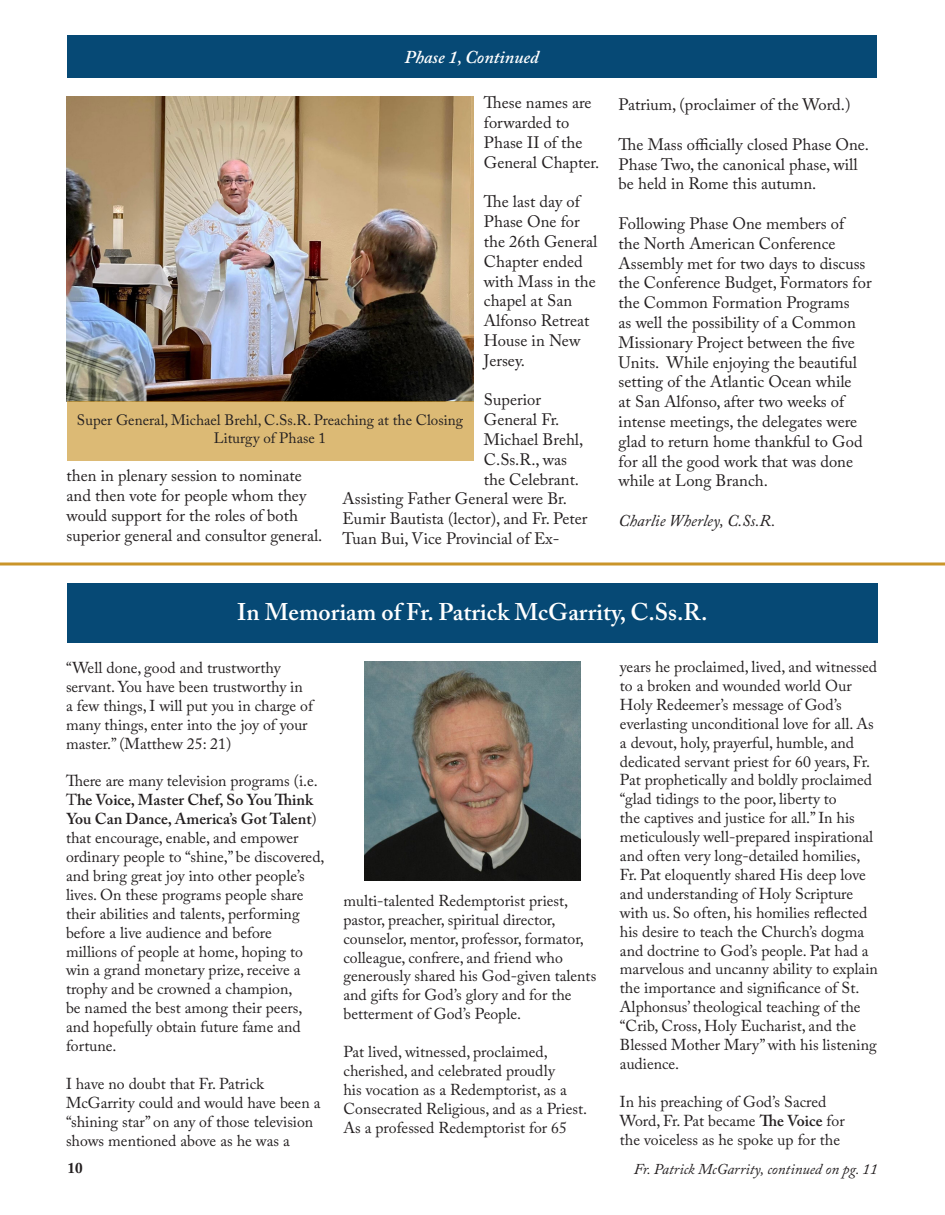
<style>
.page{position:relative;width:945px;height:1215px;background:#fff}
.page>*{position:absolute;margin:0;border:0;box-sizing:border-box;transform-origin:0 0}
.t1{font:600 24px "Adobe Caslon Pro";color:#fff}
.t2{font:italic 600 18px "Adobe Caslon Pro";color:#fff}
.Paragraph_Style_2{font:16.5px/19.8px "Adobe Caslon Pro";color:#231f20}
.Paragraph_Style_2-2{font:italic 16.5px "Adobe Caslon Pro";color:#231f20}
.Paragraph_Style_2-3{font:15.75px/18.9px "Adobe Caslon Pro";color:#231f20}
.t3{font:15px/18px "Adobe Caslon Pro";color:#231f20;text-align:center}
.Paragraph_Style_1{font:italic 15px "Adobe Caslon Pro";color:#231f20}
.t4{font:700 15px "Adobe Caslon Pro";color:#231f20}
.s1{font-weight:600}
</style>
<div class="page">
<div style="left:67px;top:35px;width:810px;height:42px;background:#064975"></div>
<img style="left:67px;top:96px;width:406px;height:305px">
<div style="left:67px;top:401px;width:406px;height:59px;background:#dcba75"></div>
<svg style="left:0;top:562px;width:945px;height:4px;background:#d7af5f"></svg>
<div style="left:67px;top:584px;width:811px;height:59px;background:#064975"></div>
<img style="left:364px;top:662px;width:216px;height:219px">
<p class="t2" style="left:404px;top:46px;width:136px">Phase 1, Continued</p>
<p class="Paragraph_Style_2" style="left:484px;top:93px;width:117px">These names are forwarded to<br>Phase II of the<br>General Chapter.</p>
<p class="Paragraph_Style_2" style="left:484px;top:192px;width:115px">The last day of<br>Phase One for the 26th General<br>Chapter ended with Mass in the chapel at San<br>Alfonso Retreat<br>House in New<br>Jersey.</p>
<p class="Paragraph_Style_2" style="left:484px;top:390px;width:59px">Superior</p>
<p class="Paragraph_Style_2" style="left:484px;top:410px;width:77px">General Fr.</p>
<p class="Paragraph_Style_2" style="left:484px;top:429px;width:101px">Michael Brehl,</p>
<p class="Paragraph_Style_2" style="left:484px;top:449px;width:85px">C.Ss.R., was</p>
<p class="Paragraph_Style_2" style="left:484px;top:469px;width:97px">the Celebrant.</p>
<p class="Paragraph_Style_2" style="left:343px;top:489px;width:226px">Assisting Father General were Br.</p>
<p class="Paragraph_Style_2" style="left:343px;top:509px;width:246px">Eumir Bautista (lector), and Fr. Peter</p>
<p class="Paragraph_Style_2" style="left:343px;top:528px;width:218px">Tuan Bui, Vice Provincial of Ex-</p>
<p class="t3" style="left:77px;top:411px;width:388px">Super General, Michael Brehl, C.Ss.R. Preaching at the Closing<br>Liturgy of Phase 1</p>
<p class="Paragraph_Style_2" style="left:67px;top:466px;width:257px">then in plenary session to nominate and then vote for people whom they would support for the roles of both superior general and consultor general.</p>
<p class="Paragraph_Style_2" style="left:619px;top:95px;width:233px">Patrium, (proclaimer of the Word.)</p>
<p class="Paragraph_Style_2" style="left:619px;top:134px;width:252px">The Mass officially closed Phase One.<br>Phase Two, the canonical phase, will be held in Rome this autumn.</p>
<p class="Paragraph_Style_2" style="left:619px;top:213px;width:255px">Following Phase One members of<br>the North American Conference Assembly met for two days to discuss the Conference Budget, Formators for the Common Formation Programs<br>as well the possibility of a Common Missionary Project between the five Units. While enjoying the beautiful setting of the Atlantic Ocean while<br>at San Alfonso, after two weeks of intense meetings, the delegates were glad to return home thankful to God for all the good work that was done while at Long Branch.</p>
<p class="Paragraph_Style_2-2" style="left:619px;top:511px;width:158px">Charlie Wherley, C.Ss.R.</p>
<p class="t1" style="left:237px;top:597px;width:472px">In Memoriam of Fr. Patrick McGarrity, C.Ss.R.</p>
<p class="Paragraph_Style_2-3" style="left:66px;top:658px;width:248px">“Well done, good and trustworthy servant. You have been trustworthy in a few things, I will put you in charge of many things, enter into the joy of your master.” (Matthew 25: 21)</p>
<p class="Paragraph_Style_2-3" style="left:66px;top:772px;width:260px">There are many television programs (i.e.<br>T<span class="s1">he Voice, Master Chef, So You Think You Can Dance, America’s Got Talent</span>) that encourage, enable, and empower ordinary people to “shine,” be discovered, and bring great joy into other people’s lives. On these programs people share their abilities and talents, performing before a live audience and before millions of people at home, hoping to win a grand monetary prize, receive a trophy and be crowned a champion,<br>be named the best among their peers, and hopefully obtain future fame and fortune.</p>
<p class="Paragraph_Style_2-3" style="left:66px;top:1074px;width:256px">I have no doubt that Fr. Patrick McGarrity could and would have been a “shining star” on any of those television shows mentioned above as he was a</p>
<p class="Paragraph_Style_2-3" style="left:620px;top:657px;width:259px">years he proclaimed, lived, and witnessed to a broken and wounded world Our Holy Redeemer’s message of God’s everlasting unconditional love for all. As a devout, holy, prayerful, humble, and dedicated servant priest for 60 years, Fr.<br>Pat prophetically and boldly proclaimed “glad tidings to the poor, liberty to<br>the captives and justice for all.” In his meticulously well-prepared inspirational and often very long-detailed homilies, Fr. Pat eloquently shared His deep love and understanding of Holy Scripture with us. So often, his homilies reflected his desire to teach the Church’s dogma and doctrine to God’s people. Pat had a marvelous and uncanny ability to explain the importance and significance of St.<br>Alphonsus’ theological teaching of the “Crib, Cross, Holy Eucharist, and the Blessed Mother Mary” with his listening audience.</p>
<p class="Paragraph_Style_2-3" style="left:620px;top:1092px;width:226px">In his preaching of God’s Sacred<br>Word, Fr. Pat became <span class="s1">The Voice</span> for the voiceless as he spoke up for the</p>
<p class="Paragraph_Style_2-3" style="left:344px;top:891px;width:254px">multi-talented Redemptorist priest, pastor, preacher, spiritual director, counselor, mentor, professor, formator, colleague, confrere, and friend who generously shared his God-given talents and gifts for God’s glory and for the betterment of God’s People.</p>
<p class="Paragraph_Style_2-3" style="left:344px;top:1042px;width:245px">Pat lived, witnessed, proclaimed, cherished, and celebrated proudly<br>his vocation as a Redemptorist, as a Consecrated Religious, and as a Priest.<br>As a professed Redemptorist for 65</p>
<p class="t4" style="left:68px;top:1159px;width:16px">10</p>
<p class="Paragraph_Style_1" style="left:634px;top:1160px;width:245px">Fr. Patrick McGarrity, continued on pg. 11</p>
</div>
